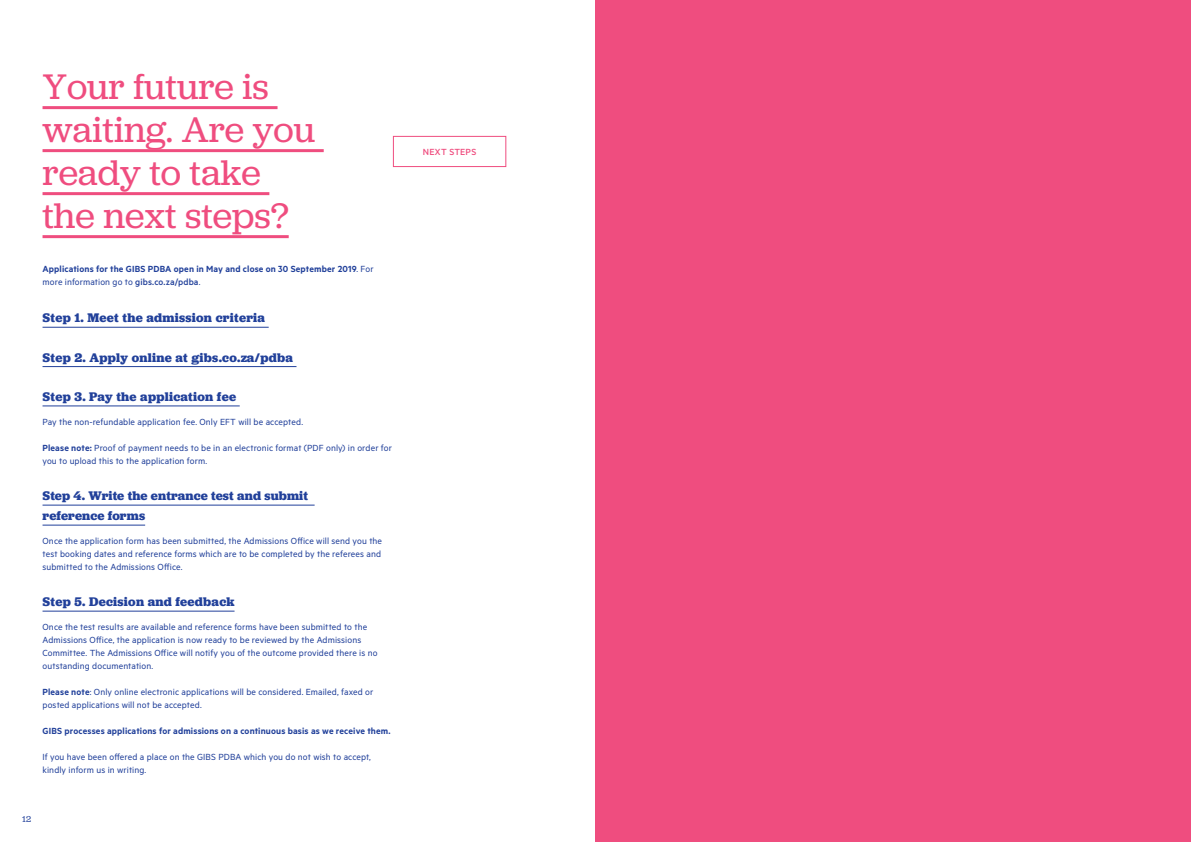
<style>
.page{position:relative;width:1191px;height:842px;background:#fff}
.page>*{position:absolute;margin:0;border:0;box-sizing:border-box;transform-origin:0 0}
.t1{font:37px/43px "Jubilat";color:#ef4d7f}
.t2{font:700 13px/20px "Jubilat";letter-spacing:.02em;color:#21409a}
.t3{font:10px/13px "Metric";letter-spacing:.01em;color:#21409a}
.t4{font:600 10px/13px "Metric";letter-spacing:.015em;color:#21409a}
.t5{font:500 10px "Metric";letter-spacing:.025em;color:#ef4d7f}
.t6{font:9px "Jubilat";color:#21409a}
.s1{font-weight:400}
.s2{font-weight:500}
.s3{font-weight:600}
</style>
<div class="page">
<div style="left:393px;top:136px;width:113px;height:31px;border:1px solid #ef4d7f"></div>
<hr style="left:43px;top:327px;width:226px;height:1px;background:#21409a">
<hr style="left:43px;top:366px;width:253px;height:1px;background:#21409a">
<hr style="left:43px;top:406px;width:197px;height:1px;background:#21409a">
<hr style="left:43px;top:505px;width:272px;height:1px;background:#21409a">
<hr style="left:43px;top:525px;width:102px;height:1px;background:#21409a">
<hr style="left:43px;top:611px;width:191px;height:1px;background:#21409a">
<hr style="left:43px;top:106px;width:234px;height:3px;background:#ef4d7f">
<hr style="left:43px;top:149px;width:281px;height:3px;background:#ef4d7f">
<hr style="left:43px;top:192px;width:226px;height:3px;background:#ef4d7f">
<hr style="left:43px;top:235px;width:246px;height:3px;background:#ef4d7f">
<div style="left:595px;top:0;width:596px;height:842px;background:#ef4d7f"></div>
<h1 class="t1" style="left:43px;top:64px;width:274px">Your future is waiting. Are you ready to take the next steps?</h1>
<p class="t4" style="left:43px;top:262px;width:332px">Applications for the GIBS PDBA open in May and close on 30 September 2019<span class="s1">. For more information go to</span> <span class="s2">gibs.co.za/pdba</span><span class="s1">.</span></p>
<h2 class="t2" style="left:43px;top:308px;width:224px">Step 1. Meet the admission criteria</h2>
<h2 class="t2" style="left:43px;top:347px;width:252px">Step 2. Apply online at gibs.co.za/pdba</h2>
<h2 class="t2" style="left:43px;top:386px;width:195px">Step 3. Pay the application fee</h2>
<p class="t3" style="left:43px;top:415px;width:262px">Pay the non-refundable application fee. Only EFT will be accepted.</p>
<p class="t3" style="left:43px;top:441px;width:351px"><span class="s3">Please note:</span> Proof of payment needs to be in an electronic format (PDF only) in order for you to upload this to the application form.</p>
<h2 class="t2" style="left:43px;top:486px;width:267px">Step 4. Write the entrance test and submit reference forms</h2>
<p class="t3" style="left:43px;top:534px;width:341px;text-align:justify">Once the application form has been submitted, the Admissions Office will send you the test booking dates and reference forms which are to be completed by the referees and submitted to the Admissions Office.</p>
<h2 class="t2" style="left:43px;top:592px;width:193px">Step 5. Decision and feedback</h2>
<p class="t3" style="left:43px;top:620px;width:337px">Once the test results are available and reference forms have been submitted to the Admissions Office, the application is now ready to be reviewed by the Admissions Committee. The Admissions Office will notify you of the outcome provided there is no outstanding documentation.</p>
<p class="t3" style="left:43px;top:685px;width:332px"><span class="s3">Please note</span>: Only online electronic applications will be considered. Emailed, faxed or posted applications will not be accepted.</p>
<p class="t4" style="left:43px;top:724px;width:350px">GIBS processes applications for admissions on a continuous basis as we receive them.</p>
<p class="t3" style="left:43px;top:750px;width:330px">If you have been offered a place on the GIBS PDBA which you do not wish to accept, kindly inform us in writing.</p>
<p class="t6" style="left:22px;top:813px;width:10px">12</p>
<p class="t5" style="left:423px;top:146px;width:55px">NEXT STEPS</p>
</div>
